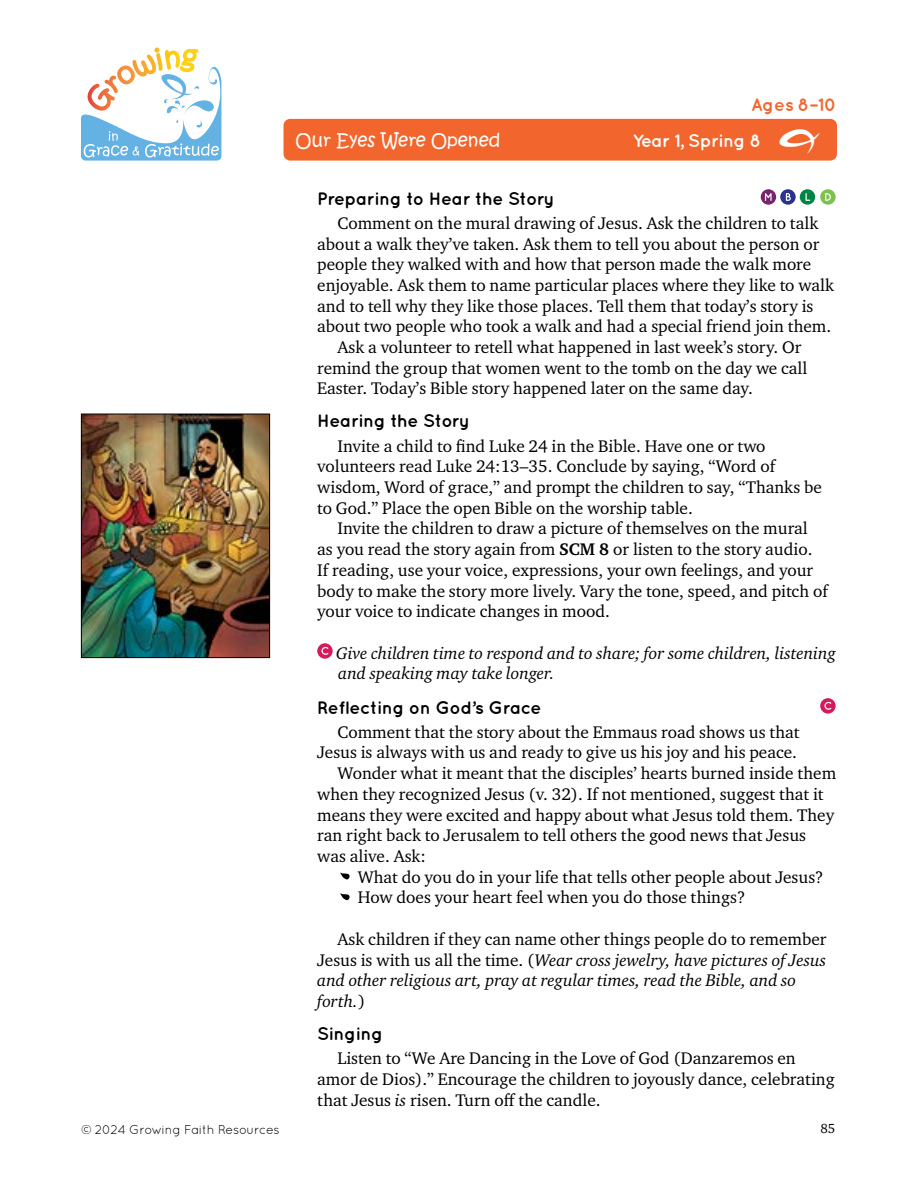
<style>
.page{position:relative;width:918px;height:1188px;background:#fff}
.page>*{position:absolute;margin:0;border:0;box-sizing:border-box;transform-origin:0 0}
.t1{font:69px "Growing Grace Gratitude";color:#000}
.t2{font:45px "Growing Grace Gratitude";color:#fff}
.t3{font:700 18px "Quicksand";letter-spacing:-.02em;color:#000}
.t4{font:18px "Kristen Normal ITC Std";color:#fff}
.t5{font:700 18px "Quicksand";letter-spacing:-.03em;color:#fff}
.t6{font:700 18px "Quicksand";color:#f2652c}
.t7{font:17.25px/20.7px "Charter ITC Std";color:#000}
.t8{font:italic 17.25px/20.7px "Charter ITC Std";color:#000}
.t9{font:13.5px "Charter ITC Std";color:#000}
.t10{font:12.75px "Quicksand";letter-spacing:-.03em;color:#000}
.s1{font-weight:700}
.s2{font-style:normal}
.s3{font-style:italic}
</style>
<div class="page">
<svg style="left:81px;top:48px;width:140px;height:113px"></svg>
<img style="left:83px;top:416px;width:185px;height:240px">
<div style="left:81px;top:414px;width:189px;height:244px;border:1px solid #000"></div>
<div style="left:284px;top:119px;width:553px;height:42px;background:#f2652c;border-radius:7px"></div>
<div style="left:761px;top:189px;width:15px;height:16px;background:#77246c;border-radius:50%"></div>
<svg style="left:765px;top:193px;width:7px;height:8px"></svg>
<svg style="left:780px;top:189px;width:16px;height:16px"></svg>
<svg style="left:786px;top:193px;width:5px;height:8px"></svg>
<svg style="left:800px;top:189px;width:15px;height:16px"></svg>
<svg style="left:806px;top:193px;width:4px;height:8px"></svg>
<div style="left:820px;top:189px;width:16px;height:16px;background:#7cc24d;border-radius:50%"></div>
<svg style="left:825px;top:193px;width:6px;height:8px"></svg>
<svg style="left:317px;top:643px;width:16px;height:16px"></svg>
<svg style="left:322px;top:647px;width:6px;height:8px"></svg>
<svg style="left:820px;top:698px;width:16px;height:16px"></svg>
<svg style="left:824px;top:702px;width:7px;height:8px"></svg>
<p class="t6" style="left:751px;top:94px;width:87px">Ages 8–10</p>
<p class="t4" style="left:296px;top:129px;width:206px">Our Eyes Were Opened</p>
<p class="t5" style="left:633px;top:130px;width:130px">Year 1, Spring 8</p>
<h2 class="t2" style="left:779px;top:122px;width:42px">E</h2>
<p class="t3" style="left:317px;top:188px;width:239px">Preparing to Hear the Story</p>
<p class="t7" style="left:338px;top:212px;width:482px">Comment on the mural drawing of Jesus. Ask the children to talk</p>
<p class="t7" style="left:317px;top:233px;width:504px">about a walk they’ve taken. Ask them to tell you about the person or</p>
<p class="t7" style="left:317px;top:254px;width:496px">people they walked with and how that person made the walk more</p>
<p class="t7" style="left:317px;top:274px;width:518px">enjoyable. Ask them to name particular places where they like to walk</p>
<p class="t7" style="left:317px;top:295px;width:498px">and to tell why they like those places. Tell them that today’s story is</p>
<p class="t7" style="left:317px;top:316px;width:516px">about two people who took a walk and had a special friend join them.</p>
<p class="t7" style="left:338px;top:337px;width:465px">Ask a volunteer to retell what happened in last week’s story. Or</p>
<p class="t7" style="left:317px;top:357px;width:492px">remind the group that women went to the tomb on the day we call</p>
<p class="t7" style="left:317px;top:378px;width:437px">Easter. Today’s Bible story happened later on the same day.</p>
<p class="t3" style="left:317px;top:410px;width:154px">Hearing the Story</p>
<p class="t7" style="left:317px;top:435px;width:506px;text-indent:20px">Invite a child to find Luke 24 in the Bible. Have one or two volunteers read Luke 24:13–35. Conclude by saying, “Word of wisdom, Word of grace,” and prompt the children to say, “Thanks be to God.” Place the open Bible on the worship table.</p>
<p class="t7" style="left:317px;top:518px;width:512px;text-indent:20px">Invite the children to draw a picture of themselves on the mural<br>as you read the story again from <span class="s1">SCM 8</span> or listen to the story audio.<br>If reading, use your voice, expressions, your own feelings, and your body to make the story more lively. Vary the tone, speed, and pitch of your voice to indicate changes in mood.</p>
<p class="t8" style="left:336px;top:642px;width:501px">Give children time to respond and to share; for some children, listening and speaking may take longer.</p>
<p class="t3" style="left:317px;top:696px;width:226px">Reflecting on God’s Grace</p>
<p class="t7" style="left:338px;top:721px;width:464px">Comment that the story about the Emmaus road shows us that</p>
<p class="t7" style="left:317px;top:742px;width:481px">Jesus is always with us and ready to give us his joy and his peace.</p>
<p class="t7" style="left:338px;top:763px;width:500px">Wonder what it meant that the disciples’ hearts burned inside them</p>
<p class="t7" style="left:317px;top:783px;width:508px">when they recognized Jesus (v. 32). If not mentioned, suggest that it</p>
<p class="t7" style="left:317px;top:804px;width:518px">means they were excited and happy about what Jesus told them. They</p>
<p class="t7" style="left:317px;top:825px;width:490px">ran right back to Jerusalem to tell others the good news that Jesus</p>
<p class="t7" style="left:317px;top:845px;width:110px">was alive. Ask:</p>
<h1 class="t1" style="left:340px;top:850px;width:12px">Z</h1>
<p class="t7" style="left:358px;top:866px;width:467px">What do you do in your life that tells other people about Jesus?</p>
<h1 class="t1" style="left:340px;top:871px;width:12px">Z</h1>
<p class="t7" style="left:358px;top:887px;width:389px">How does your heart feel when you do those things?</p>
<p class="t8" style="left:317px;top:928px;width:511px;text-indent:20px"><span class="s2">Ask children if they can name other things people do to remember Jesus is with us all the time. (</span>Wear cross jewelry, have pictures of Jesus and other religious art, pray at regular times, read the Bible, and so forth.<span class="s2">)</span></p>
<p class="t3" style="left:317px;top:1023px;width:67px">Singing</p>
<p class="t7" style="left:317px;top:1048px;width:519px;text-indent:20px">Listen to “We Are Dancing in the Love of God (Danzaremos en amor de Dios).” Encourage the children to joyously dance, celebrating that Jesus <span class="s3">is</span> risen. Turn off the candle.</p>
<p class="t10" style="left:81px;top:1122px;width:200px">© 2024 Growing Faith Resources</p>
<p class="t9" style="left:820px;top:1120px;width:17px">85</p>
</div>
